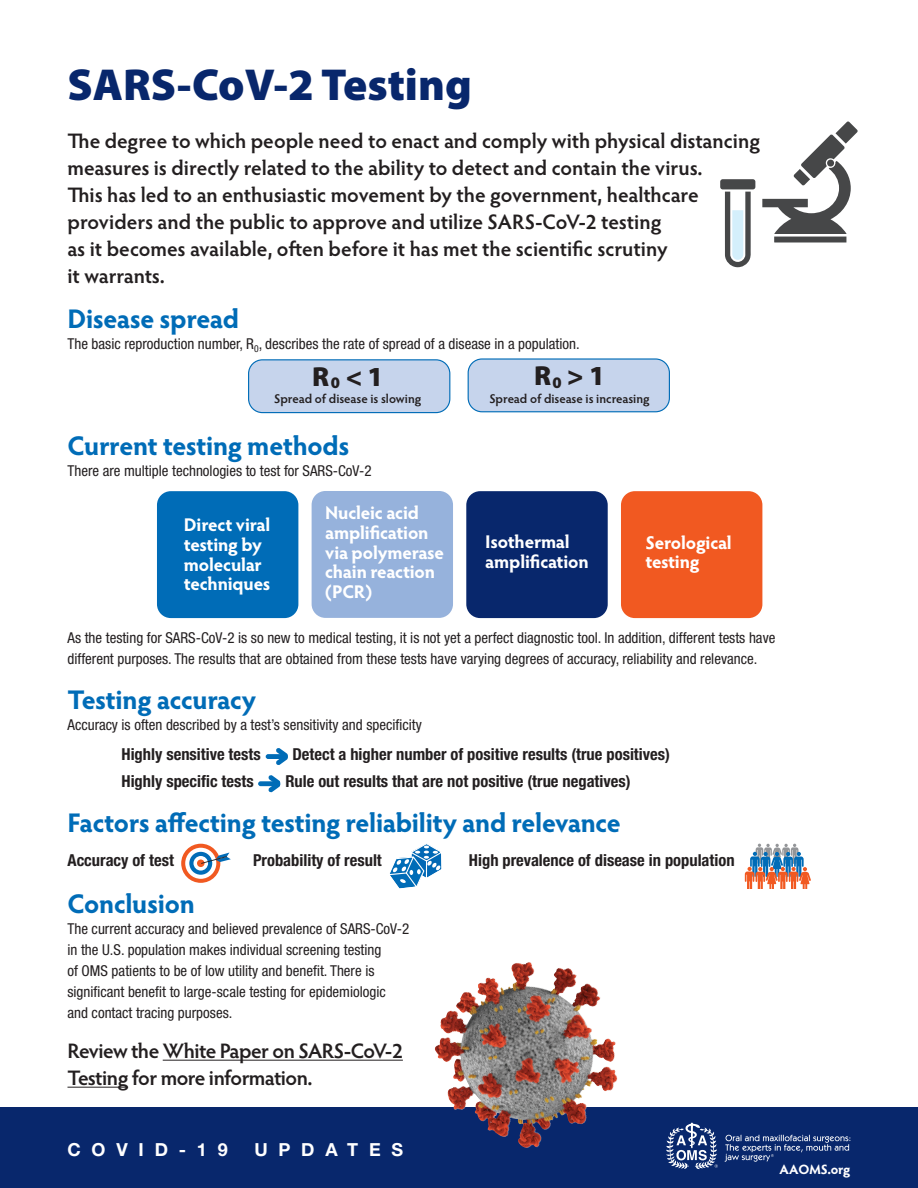
<style>
.page{position:relative;width:918px;height:1188px;background:#fff}
.page>*{position:absolute;margin:0;border:0;box-sizing:border-box;transform-origin:0 0}
.t1{font:900 45px "Myriad Pro";color:#08276c}
.t2{font:900 27.6px "Myriad Pro";color:#231f20}
.t3{font:700 27px "Hypatia Sans Pro";letter-spacing:-.015em;color:#006cb7}
.t4{font:600 21px/27px "Hypatia Sans Pro";letter-spacing:-.005em;color:#231f20}
.t5{font:600 21px/27px "Hypatia Sans Pro";letter-spacing:-.025em;color:#231f20}
.t6{font:700 18.45px/19.6px "Hypatia Sans Pro";letter-spacing:-.015em;color:#fff}
.t7{font:700 18px "Helvetica Neue LT Std";letter-spacing:.6em;color:#fff}
.t8{font:700 condensed 16.5px "Helvetica Neue LT Std";color:#231f20}
.t9{font:condensed 15px/21px "Helvetica Neue LT Std";color:#231f20}
.t10{font:700 13.5px "Hypatia Sans Pro";letter-spacing:-.005em;color:#fff}
.t11{font:600 12.6px "Hypatia Sans Pro";letter-spacing:-.005em;color:#231f20}
</style>
<div class="page">
<div style="left:0;top:1107px;width:918px;height:81px;background:#08276c"></div>
<svg style="left:666px;top:1123px;width:52px;height:46px"></svg>
<svg style="left:725px;top:1135px;width:125px;height:27px"></svg>
<hr style="left:163px;top:1060px;width:240px;height:1px;background:#231f20">
<hr style="left:68px;top:1087px;width:60px;height:1px;background:#231f20">
<img style="left:435px;top:962px;width:94px;height:175px">
<div style="left:249px;top:360px;width:201px;height:53px;background:#c6d4ec;border-radius:14px"></div>
<div style="left:248px;top:359px;width:202px;height:54px;border:1px solid #006cb7;border-radius:14px"></div>
<div style="left:468px;top:359px;width:201px;height:53px;background:#c6d4ec;border-radius:14px"></div>
<div style="left:468px;top:358px;width:202px;height:54px;border:1px solid #006cb7;border-radius:14px"></div>
<div style="left:466px;top:491px;width:142px;height:127px;background:#08276c;border-radius:14px"></div>
<div style="left:157px;top:491px;width:141px;height:127px;background:#006cb7;border-radius:14px"></div>
<div style="left:312px;top:491px;width:141px;height:127px;background:#96b2dc;border-radius:14px"></div>
<div style="left:621px;top:491px;width:141px;height:127px;background:#f15921;border-radius:14px"></div>
<svg style="left:745px;top:844px;width:66px;height:45px"></svg>
<svg style="left:181px;top:844px;width:39px;height:39px"></svg>
<div style="left:185px;top:848px;width:31px;height:31px;background:#fff;border-radius:50%"></div>
<div style="left:189px;top:852px;width:23px;height:23px;background:#006cb7;border-radius:50%"></div>
<svg style="left:193px;top:856px;width:15px;height:15px"></svg>
<div style="left:197px;top:860px;width:8px;height:7px;background:#f15921;border-radius:50%"></div>
<svg style="left:201px;top:853px;width:30px;height:11px"></svg>
<div style="left:266px;top:754px;width:22px;height:5px;background:#006cb7;border-radius:2px"></div>
<svg style="left:276px;top:748px;width:12px;height:17px"></svg>
<div style="left:258px;top:781px;width:22px;height:5px;background:#006cb7;border-radius:2px"></div>
<svg style="left:268px;top:775px;width:13px;height:18px"></svg>
<svg style="left:389px;top:844px;width:53px;height:45px"></svg>
<svg style="left:762px;top:121px;width:96px;height:121px"></svg>
<svg style="left:725px;top:192px;width:26px;height:76px"></svg>
<div style="left:720px;top:179px;width:35px;height:10px;background:#464748;border-radius:3px"></div>
<h1 class="t1" style="left:68px;top:55px;width:406px">SARS-CoV-2 Testing</h1>
<p class="t4" style="left:68px;top:127px;width:694px">The degree to which people need to enact and comply with physical distancing measures is directly related to the ability to detect and contain the virus.<br>This has led to an enthusiastic movement by the government, healthcare providers and the public to approve and utilize SARS-CoV-2 testing<br>as it becomes available, often before it has met the scientific scrutiny<br>it warrants.</p>
<h3 class="t3" style="left:68px;top:300px;width:173px">Disease spread</h3>
<p class="t9" style="left:68px;top:333px;width:514px">The basic reproduction number, R<sub>0</sub>, describes the rate of spread of a disease in a population.</p>
<h2 class="t2" style="left:312px;top:358px;width:73px">R<sub>0</sub> &lt; 1</h2>
<p class="t11" style="left:274px;top:390px;width:149px">Spread of disease is slowing</p>
<h3 class="t3" style="left:68px;top:427px;width:284px">Current testing methods</h3>
<p class="t9" style="left:68px;top:460px;width:306px">There are multiple technologies to test for SARS-CoV-2</p>
<p class="t6" style="left:184px;top:514px;width:88px">Direct viral testing by molecular techniques</p>
<p class="t6" style="left:325px;top:502px;width:120px">Nucleic acid amplification via polymerase chain reaction (PCR)</p>
<h2 class="t2" style="left:534px;top:358px;width:72px">R<sub>0</sub> &gt; 1</h2>
<p class="t11" style="left:489px;top:390px;width:162px">Spread of disease is increasing</p>
<p class="t6" style="left:485px;top:531px;width:105px">Isothermal amplification</p>
<p class="t6" style="left:645px;top:532px;width:88px">Serological testing</p>
<p class="t9" style="left:68px;top:627px;width:710px">As the testing for SARS-CoV-2 is so new to medical testing, it is not yet a perfect diagnostic tool. In addition, different tests have different purposes. The results that are obtained from these tests have varying degrees of accuracy, reliability and relevance.</p>
<h3 class="t3" style="left:68px;top:680px;width:190px">Testing accuracy</h3>
<p class="t9" style="left:68px;top:714px;width:356px">Accuracy is often described by a test’s sensitivity and specificity</p>
<p class="t8" style="left:122px;top:744px;width:141px">Highly sensitive tests</p>
<p class="t8" style="left:292px;top:744px;width:379px">Detect a higher number of positive results (true positives)</p>
<p class="t8" style="left:122px;top:771px;width:134px">Highly specific tests</p>
<p class="t8" style="left:285px;top:771px;width:347px">Rule out results that are not positive (true negatives)</p>
<h3 class="t3" style="left:68px;top:803px;width:555px">Factors affecting testing reliability and relevance</h3>
<p class="t8" style="left:68px;top:850px;width:108px">Accuracy of test</p>
<p class="t8" style="left:253px;top:850px;width:130px">Probability of result</p>
<p class="t8" style="left:469px;top:850px;width:267px">High prevalence of disease in population</p>
<h3 class="t3" style="left:68px;top:885px;width:129px">Conclusion</h3>
<p class="t9" style="left:68px;top:918px;width:343px">The current accuracy and believed prevalence of SARS-CoV-2 in the U.S. population makes individual screening testing<br>of OMS patients to be of low utility and benefit. There is significant benefit to large-scale testing for epidemiologic and contact tracing purposes.</p>
<h3 class="t5" style="left:68px;top:1037px;width:337px">Review the White Paper on SARS-CoV-2<br>Testing for more information.</h3>
<p class="t7" style="left:68px;top:1138px;width:162px">COVID-19</p>
<p class="t7" style="left:254px;top:1138px;width:150px">UPDATES</p>
<p class="t10" style="left:780px;top:1160px;width:72px">AAOMS.org</p>
</div>
